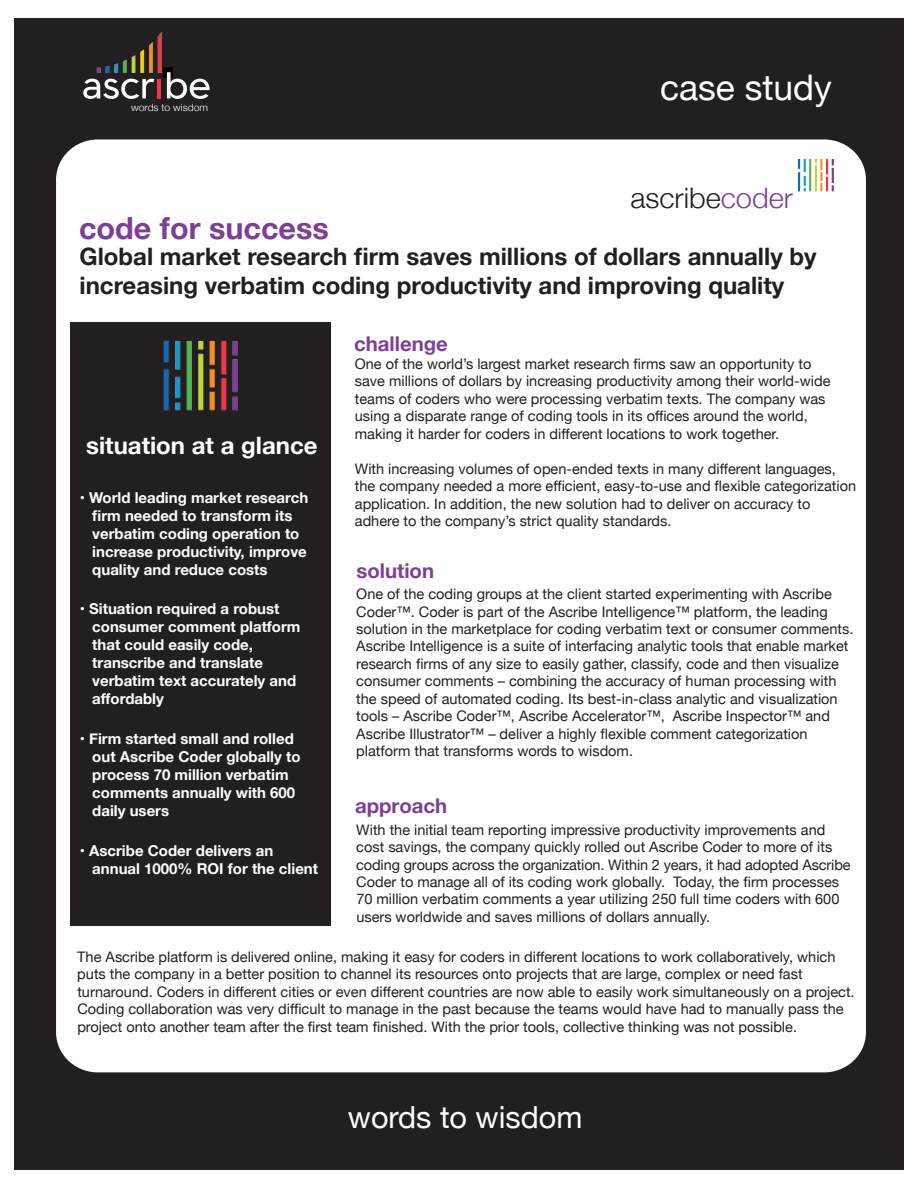
<style>
.page{position:relative;width:918px;height:1188px;background:#fff}
.page>*{position:absolute;margin:0;border:0;box-sizing:border-box;transform-origin:0 0}
.t1{font:35.4px "Helvetica Neue";color:#fff}
.t2{font:700 30.6px "Helvetica Neue";color:#7e3f98}
.t3{font:30.6px "Helvetica Neue";color:#fff}
.t4{font:300 28.2px "Helvetica Neue";color:#231f20}
.t5{font:700 24px/28.8px "Helvetica Neue";color:#231f20}
.t6{font:700 24px "Helvetica Neue";color:#fff}
.t7{font:700 20.4px "Helvetica Neue";color:#7e3f98}
.t8{font:700 15px/18px "Helvetica Neue";color:#fff}
.t9{font:14.55px/17.4px "Helvetica Neue";color:#231f20}
.t10{font:300 10.05px "Helvetica Neue";color:#fff}
.s1{color:#7e3f98}
</style>
<div class="page">
<div style="left:14px;top:18px;width:890px;height:1152px;background:#231f20"></div>
<div style="left:56px;top:139px;width:810px;height:933px;background:#fff;border-radius:41px"></div>
<div style="left:70px;top:322px;width:261px;height:603px;background:#231f20"></div>
<div style="left:163px;top:68px;width:10px;height:10px;background:#040503"></div>
<hr style="left:157px;top:79px;width:4px;height:19px;background:#ee3742">
<svg style="left:83px;top:79px;width:71px;height:20px"></svg>
<svg style="left:167px;top:72px;width:43px;height:27px"></svg>
<img style="left:96px;top:33px;width:66px;height:40px">
<img style="left:797px;top:159px;width:37px;height:33px">
<img style="left:163px;top:341px;width:74px;height:69px">
<p class="t10" style="left:131px;top:99px;width:78px">words to wisdom</p>
<p class="t2" style="left:79px;top:204px;width:251px">code for success</p>
<p class="t1" style="left:660px;top:62px;width:173px">case study</p>
<p class="t4" style="left:630px;top:175px;width:164px">ascribe<span class="s1">coder</span></p>
<p class="t5" style="left:80px;top:242px;width:739px">Global market research firm saves millions of dollars annually by increasing verbatim coding productivity and improving quality</p>
<p class="t6" style="left:86px;top:426px;width:233px">situation at a glance</p>
<p class="t8" style="left:92px;top:489px;width:218px;text-indent:-13px">• World leading market research firm needed to transform its verbatim coding operation to increase productivity, improve quality and reduce costs</p>
<p class="t8" style="left:92px;top:600px;width:210px;text-indent:-13px">• Situation required a robust consumer comment platform that could easily code, transcribe and translate verbatim text accurately and affordably</p>
<p class="t8" style="left:92px;top:730px;width:210px;text-indent:-13px">• Firm started small and rolled out Ascribe Coder globally to process 70 million verbatim comments annually with 600 daily users</p>
<p class="t8" style="left:92px;top:842px;width:227px;text-indent:-13px">• Ascribe Coder delivers an annual 1000% ROI for the client</p>
<p class="t7" style="left:354px;top:328px;width:95px">challenge</p>
<p class="t9" style="left:355px;top:356px;width:477px">One of the world’s largest market research firms saw an opportunity to save millions of dollars by increasing productivity among their world-wide teams of coders who were processing verbatim texts. The company was using a disparate range of coding tools in its offices around the world, making it harder for coders in different locations to work together.</p>
<p class="t9" style="left:355px;top:461px;width:503px">With increasing volumes of open-ended texts in many different languages, the company needed a more efficient, easy-to-use and flexible categorization application. In addition, the new solution had to deliver on accuracy to adhere to the company’s strict quality standards.</p>
<p class="t7" style="left:357px;top:554px;width:79px">solution</p>
<p class="t9" style="left:356px;top:586px;width:499px">One of the coding groups at the client started experimenting with Ascribe Coder™. Coder is part of the Ascribe Intelligence™ platform, the leading solution in the marketplace for coding verbatim text or consumer comments.<br>Ascribe Intelligence is a suite of interfacing analytic tools that enable market research firms of any size to easily gather, classify, code and then visualize consumer comments – combining the accuracy of human processing with the speed of automated coding. Its best-in-class analytic and visualization tools – Ascribe Coder™, Ascribe Accelerator™, Ascribe Inspector™ and Ascribe Illustrator™ – deliver a highly flexible comment categorization platform that transforms words to wisdom.</p>
<p class="t7" style="left:355px;top:790px;width:94px">approach</p>
<p class="t9" style="left:356px;top:822px;width:496px">With the initial team reporting impressive productivity improvements and cost savings, the company quickly rolled out Ascribe Coder to more of its coding groups across the organization. Within 2 years, it had adopted Ascribe Coder to manage all of its coding work globally. Today, the firm processes 70 million verbatim comments a year utilizing 250 full time coders with 600 users worldwide and saves millions of dollars annually.</p>
<p class="t9" style="left:77px;top:949px;width:779px">The Ascribe platform is delivered online, making it easy for coders in different locations to work collaboratively, which puts the company in a better position to channel its resources onto projects that are large, complex or need fast turnaround. Coders in different cities or even different countries are now able to easily work simultaneously on a project.<br>Coding collaboration was very difficult to manage in the past because the teams would have had to manually pass the project onto another team after the first team finished. With the prior tools, collective thinking was not possible.</p>
<p class="t3" style="left:348px;top:1095px;width:236px">words to wisdom</p>
</div>
